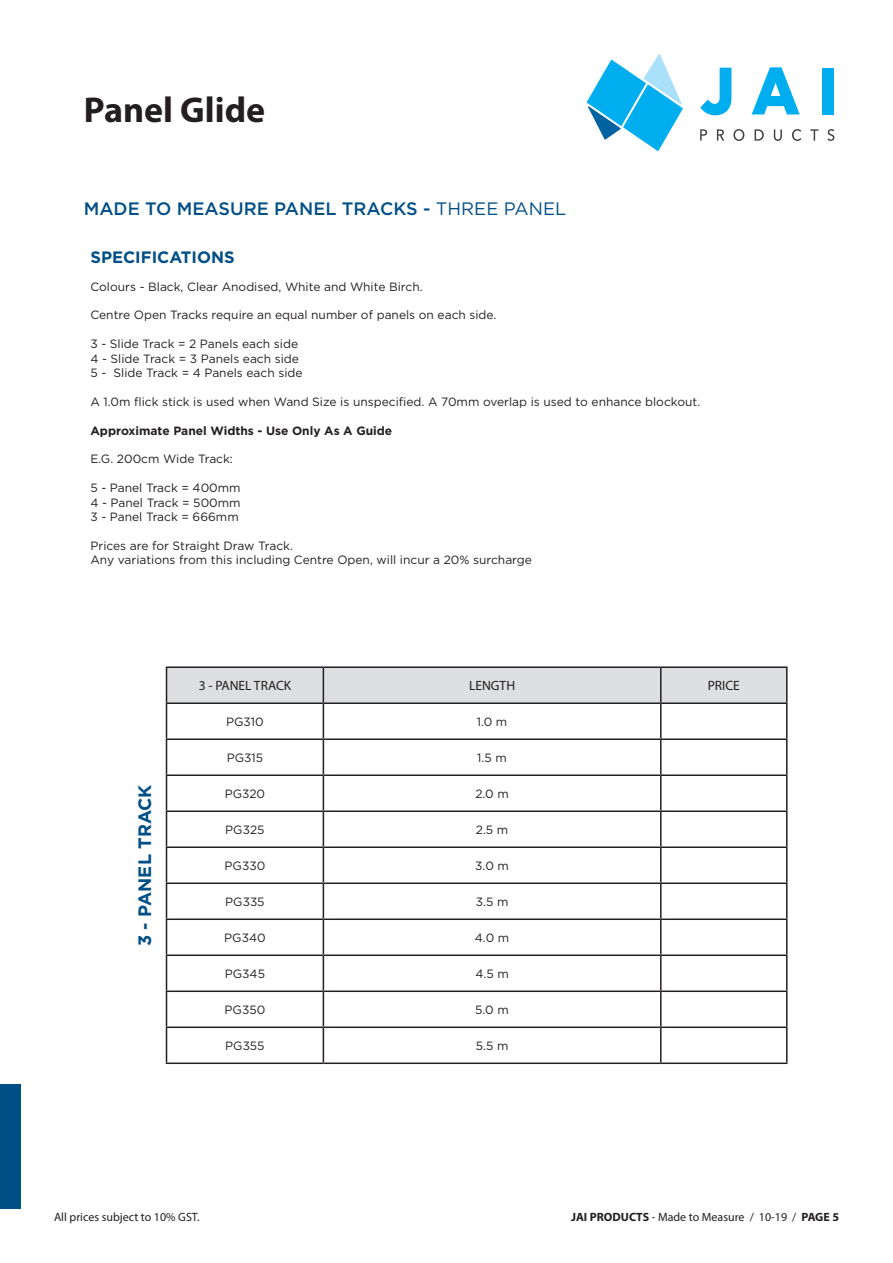
<style>
.page{position:relative;width:893px;height:1263px;background:#fff}
.page>*{position:absolute;margin:0;border:0;box-sizing:border-box;transform-origin:0 0}
.t1{font:700 36px "Myriad Pro";color:#231f20}
.t2{font:500 18px "Gotham";color:#004f86}
.t3{font:700 18px "Gotham";color:#004f86}
.t4{font:700 16.5px "Gotham";color:#004f86}
.t5{font:13.5px "Myriad Pro";color:#231f20}
.t6{font:12px "Gotham";color:#231f20}
.t7{font:12px "Myriad Pro";color:#231f20}
.t8{font:700 12px "Gotham";color:#231f20}
.s1{font-weight:400}
.s2{font-weight:700}
</style>
<div class="page">
<svg style="left:700px;top:129px;width:7px;height:12px"></svg>
<svg style="left:717px;top:129px;width:7px;height:12px"></svg>
<svg style="left:733px;top:129px;width:11px;height:12px"></svg>
<svg style="left:755px;top:129px;width:9px;height:12px"></svg>
<svg style="left:774px;top:129px;width:8px;height:12px"></svg>
<svg style="left:792px;top:129px;width:9px;height:12px"></svg>
<svg style="left:810px;top:129px;width:8px;height:12px"></svg>
<svg style="left:827px;top:129px;width:7px;height:12px"></svg>
<svg style="left:700px;top:68px;width:31px;height:47px"></svg>
<svg style="left:752px;top:67px;width:48px;height:47px"></svg>
<div style="left:822px;top:68px;width:12px;height:46px;background:#00aeef"></div>
<svg style="left:593px;top:118px;width:28px;height:22px"></svg>
<svg style="left:645px;top:54px;width:32px;height:38px"></svg>
<svg style="left:623px;top:84px;width:60px;height:67px;fill:#00aeef"></svg>
<svg style="left:587px;top:60px;width:59px;height:66px;fill:#00aeef"></svg>
<div style="left:0;top:1084px;width:21px;height:125px;background:#004f86"></div>
<div style="left:167px;top:668px;width:619px;height:34px;background:#dedfe0"></div>
<hr style="left:323px;top:666px;width:338px;height:2px;background:#231f20">
<hr style="left:661px;top:666px;width:127px;height:2px;background:#231f20">
<hr style="left:660px;top:668px;width:2px;height:34px;background:#231f20">
<hr style="left:786px;top:668px;width:2px;height:34px;background:#231f20">
<hr style="left:323px;top:702px;width:338px;height:2px;background:#231f20">
<hr style="left:661px;top:702px;width:127px;height:2px;background:#231f20">
<hr style="left:660px;top:704px;width:2px;height:34px;background:#231f20">
<hr style="left:786px;top:704px;width:2px;height:34px;background:#231f20">
<hr style="left:323px;top:738px;width:338px;height:2px;background:#231f20">
<hr style="left:661px;top:738px;width:127px;height:2px;background:#231f20">
<hr style="left:660px;top:740px;width:2px;height:34px;background:#231f20">
<hr style="left:786px;top:740px;width:2px;height:34px;background:#231f20">
<hr style="left:323px;top:774px;width:338px;height:2px;background:#231f20">
<hr style="left:661px;top:774px;width:127px;height:2px;background:#231f20">
<hr style="left:660px;top:776px;width:2px;height:34px;background:#231f20">
<hr style="left:786px;top:776px;width:2px;height:34px;background:#231f20">
<hr style="left:323px;top:810px;width:338px;height:2px;background:#231f20">
<hr style="left:661px;top:810px;width:127px;height:2px;background:#231f20">
<hr style="left:660px;top:812px;width:2px;height:34px;background:#231f20">
<hr style="left:786px;top:812px;width:2px;height:34px;background:#231f20">
<hr style="left:323px;top:846px;width:338px;height:2px;background:#231f20">
<hr style="left:661px;top:846px;width:127px;height:2px;background:#231f20">
<hr style="left:660px;top:848px;width:2px;height:34px;background:#231f20">
<hr style="left:786px;top:848px;width:2px;height:34px;background:#231f20">
<hr style="left:323px;top:882px;width:338px;height:2px;background:#231f20">
<hr style="left:661px;top:882px;width:127px;height:2px;background:#231f20">
<hr style="left:660px;top:884px;width:2px;height:34px;background:#231f20">
<hr style="left:786px;top:884px;width:2px;height:34px;background:#231f20">
<hr style="left:323px;top:918px;width:338px;height:2px;background:#231f20">
<hr style="left:661px;top:918px;width:127px;height:2px;background:#231f20">
<hr style="left:660px;top:920px;width:2px;height:34px;background:#231f20">
<hr style="left:786px;top:920px;width:2px;height:34px;background:#231f20">
<hr style="left:323px;top:954px;width:338px;height:2px;background:#231f20">
<hr style="left:661px;top:954px;width:127px;height:2px;background:#231f20">
<hr style="left:660px;top:956px;width:2px;height:34px;background:#231f20">
<hr style="left:786px;top:956px;width:2px;height:34px;background:#231f20">
<hr style="left:323px;top:990px;width:338px;height:2px;background:#231f20">
<hr style="left:661px;top:990px;width:127px;height:2px;background:#231f20">
<hr style="left:660px;top:992px;width:2px;height:34px;background:#231f20">
<hr style="left:786px;top:992px;width:2px;height:34px;background:#231f20">
<hr style="left:323px;top:1026px;width:338px;height:2px;background:#231f20">
<hr style="left:661px;top:1026px;width:127px;height:2px;background:#231f20">
<hr style="left:660px;top:1028px;width:2px;height:34px;background:#231f20">
<hr style="left:786px;top:1028px;width:2px;height:34px;background:#231f20">
<hr style="left:323px;top:1062px;width:338px;height:2px;background:#231f20">
<hr style="left:661px;top:1062px;width:127px;height:2px;background:#231f20">
<hr style="left:166px;top:666px;width:157px;height:2px;background:#231f20">
<hr style="left:166px;top:668px;width:1px;height:34px;background:#231f20">
<hr style="left:323px;top:668px;width:1px;height:34px;background:#231f20">
<hr style="left:166px;top:702px;width:157px;height:2px;background:#231f20">
<hr style="left:166px;top:704px;width:1px;height:34px;background:#231f20">
<hr style="left:323px;top:704px;width:1px;height:34px;background:#231f20">
<hr style="left:166px;top:738px;width:157px;height:2px;background:#231f20">
<hr style="left:166px;top:740px;width:1px;height:34px;background:#231f20">
<hr style="left:323px;top:740px;width:1px;height:34px;background:#231f20">
<hr style="left:166px;top:774px;width:157px;height:2px;background:#231f20">
<hr style="left:166px;top:776px;width:1px;height:34px;background:#231f20">
<hr style="left:323px;top:776px;width:1px;height:34px;background:#231f20">
<hr style="left:166px;top:810px;width:157px;height:2px;background:#231f20">
<hr style="left:166px;top:812px;width:1px;height:34px;background:#231f20">
<hr style="left:323px;top:812px;width:1px;height:34px;background:#231f20">
<hr style="left:166px;top:846px;width:157px;height:2px;background:#231f20">
<hr style="left:166px;top:848px;width:1px;height:34px;background:#231f20">
<hr style="left:323px;top:848px;width:1px;height:34px;background:#231f20">
<hr style="left:166px;top:882px;width:157px;height:2px;background:#231f20">
<hr style="left:166px;top:884px;width:1px;height:34px;background:#231f20">
<hr style="left:323px;top:884px;width:1px;height:34px;background:#231f20">
<hr style="left:166px;top:918px;width:157px;height:2px;background:#231f20">
<hr style="left:166px;top:920px;width:1px;height:34px;background:#231f20">
<hr style="left:323px;top:920px;width:1px;height:34px;background:#231f20">
<hr style="left:166px;top:954px;width:157px;height:2px;background:#231f20">
<hr style="left:166px;top:956px;width:1px;height:34px;background:#231f20">
<hr style="left:323px;top:956px;width:1px;height:34px;background:#231f20">
<hr style="left:166px;top:990px;width:157px;height:2px;background:#231f20">
<hr style="left:166px;top:992px;width:1px;height:34px;background:#231f20">
<hr style="left:323px;top:992px;width:1px;height:34px;background:#231f20">
<hr style="left:166px;top:1026px;width:157px;height:2px;background:#231f20">
<hr style="left:166px;top:1028px;width:1px;height:34px;background:#231f20">
<hr style="left:323px;top:1028px;width:1px;height:34px;background:#231f20">
<hr style="left:166px;top:1062px;width:157px;height:2px;background:#231f20">
<p class="t1" style="left:84px;top:87px;width:183px">Panel Glide</p>
<p class="t2" style="left:84px;top:197px;width:484px">MADE TO MEASURE PANEL TRACKS - <span class="s1">THREE PANEL</span></p>
<p class="t4" style="left:90px;top:246px;width:146px">SPECIFICATIONS</p>
<p class="t6" style="left:90px;top:279px;width:334px">Colours - Black, Clear Anodised, White and White Birch.</p>
<p class="t6" style="left:90px;top:307px;width:408px">Centre Open Tracks require an equal number of panels on each side.</p>
<p class="t6" style="left:90px;top:336px;width:209px">3 - Slide Track = 2 Panels each side</p>
<p class="t6" style="left:90px;top:351px;width:210px">4 - Slide Track = 3 Panels each side</p>
<p class="t6" style="left:90px;top:365px;width:214px">5 - Slide Track = 4 Panels each side</p>
<p class="t6" style="left:90px;top:394px;width:611px">A 1.0m flick stick is used when Wand Size is unspecified. A 70mm overlap is used to enhance blockout.</p>
<p class="t8" style="left:90px;top:422px;width:303px">Approximate Panel Widths - Use Only As A Guide</p>
<p class="t6" style="left:90px;top:451px;width:144px">E.G. 200cm Wide Track:</p>
<p class="t6" style="left:90px;top:480px;width:152px">5 - Panel Track = 400mm</p>
<p class="t6" style="left:90px;top:495px;width:152px">4 - Panel Track = 500mm</p>
<p class="t6" style="left:90px;top:509px;width:150px">3 - Panel Track = 666mm</p>
<p class="t6" style="left:90px;top:538px;width:204px">Prices are for Straight Draw Track.</p>
<p class="t6" style="left:90px;top:552px;width:443px">Any variations from this including Centre Open, will incur a 20% surcharge</p>
<p class="t3" style="left:133px;top:946px;width:163px;rotate:-90deg">3 - PANEL TRACK</p>
<p class="t5" style="left:199px;top:677px;width:94px">3 - PANEL TRACK</p>
<p class="t5" style="left:469px;top:677px;width:48px">LENGTH</p>
<p class="t5" style="left:708px;top:677px;width:34px">PRICE</p>
<p class="t6" style="left:226px;top:714px;width:39px">PG310</p>
<p class="t6" style="left:477px;top:714px;width:32px">1.0 m</p>
<p class="t6" style="left:227px;top:750px;width:38px">PG315</p>
<p class="t6" style="left:477px;top:750px;width:31px">1.5 m</p>
<p class="t6" style="left:225px;top:786px;width:42px">PG320</p>
<p class="t6" style="left:475px;top:786px;width:35px">2.0 m</p>
<p class="t6" style="left:225px;top:822px;width:41px">PG325</p>
<p class="t6" style="left:476px;top:822px;width:34px">2.5 m</p>
<p class="t6" style="left:225px;top:858px;width:42px">PG330</p>
<p class="t6" style="left:475px;top:858px;width:35px">3.0 m</p>
<p class="t6" style="left:225px;top:894px;width:41px">PG335</p>
<p class="t6" style="left:476px;top:894px;width:34px">3.5 m</p>
<p class="t6" style="left:224px;top:930px;width:43px">PG340</p>
<p class="t6" style="left:475px;top:930px;width:36px">4.0 m</p>
<p class="t6" style="left:225px;top:966px;width:42px">PG345</p>
<p class="t6" style="left:475px;top:966px;width:35px">4.5 m</p>
<p class="t6" style="left:225px;top:1002px;width:42px">PG350</p>
<p class="t6" style="left:475px;top:1002px;width:35px">5.0 m</p>
<p class="t6" style="left:225px;top:1038px;width:41px">PG355</p>
<p class="t6" style="left:476px;top:1038px;width:34px">5.5 m</p>
<p class="t7" style="left:54px;top:1209px;width:147px">All prices subject to 10% GST.</p>
<p class="t7" style="left:571px;top:1209px;width:269px"><span class="s2">JAI PRODUCTS</span> - Made to Measure / 10-19 / <span class="s2">PAGE 5</span></p>
</div>
